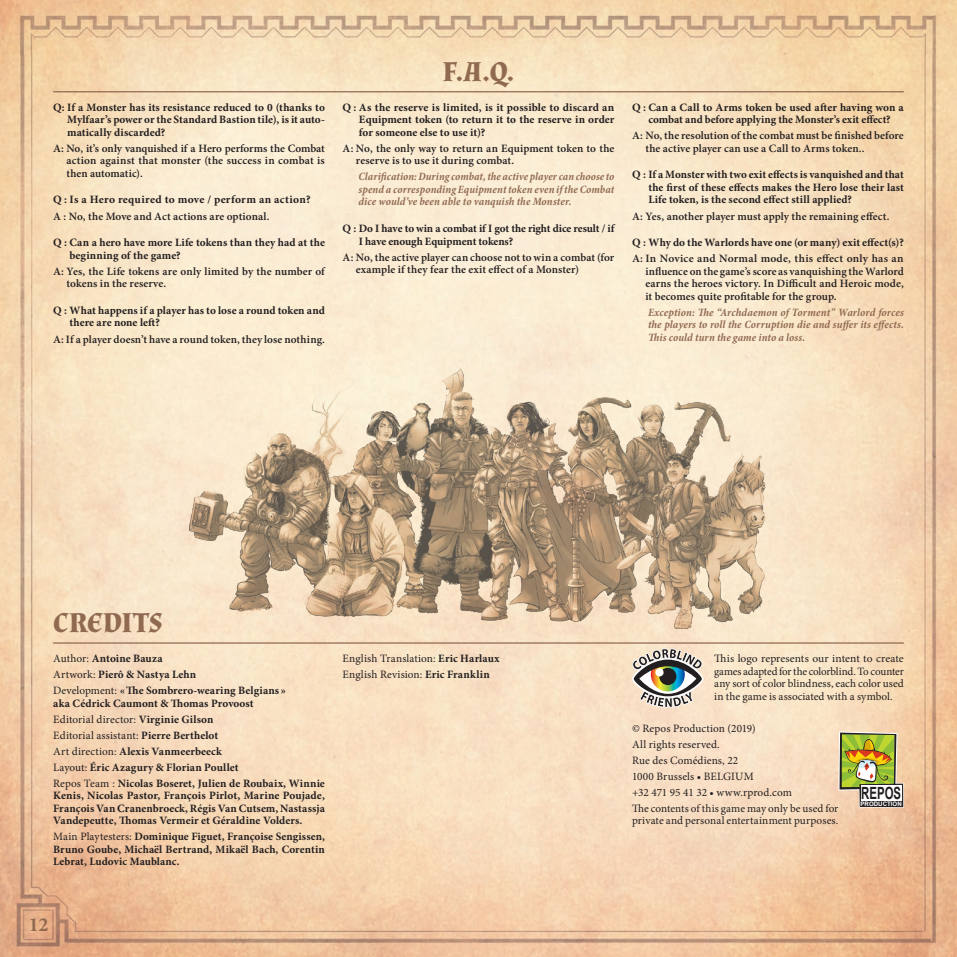
<style>
.page{position:relative;width:957px;height:957px;background:#fff}
.page>*{position:absolute;margin:0;border:0;box-sizing:border-box;transform-origin:0 0}
.t1{font:700 28.75px "Almendra";letter-spacing:.005em;color:#906951}
.t2{font:700 20px "Minion Pro";color:#906951}
.t3{font:700 16.88px "Arial";color:#231f20;scale:.68 1}
.t4{font:700 11.25px/12.5px "Minion Pro";letter-spacing:.005em;color:#231f20;text-align:justify}
.t5{font:600 11.25px/12.5px "Minion Pro";letter-spacing:.005em;color:#231f20}
.t6{font:11.25px/16px "Minion Pro";letter-spacing:.005em;color:#231f20}
.t7{font:italic 700 condensed 11.25px/12.5px "Minion Pro";letter-spacing:.01em;color:#906951;text-align:justify}
.t8{font:700 11.25px "Minion Pro";letter-spacing:.025em;color:#231f20}
.t9{font:700 6.25px "Arial";color:#fff}
.s1{font-weight:400}
.s2{font-weight:700}
</style>
<div class="page">
<img style="left:0;top:0;width:957px;height:957px">
<svg style="left:838px;top:731px;width:66px;height:76px;background:#aca85c"></svg>
<div style="left:861px;top:785px;width:40px;height:15px;background:#fff"></div>
<img style="left:189px;top:369px;width:579px;height:259px">
<svg style="left:631px;top:648px;width:72px;height:60px;background:#a6a397"></svg>
<hr style="left:53px;top:91px;width:851px;height:1px;background:#906951">
<hr style="left:53px;top:642px;width:851px;height:1px;background:#906951">
<p class="t4" style="left:67px;top:101px;width:259px;text-indent:-14px">Q: If a Monster has its resistance reduced to 0 (thanks to Mylfaar’s power or the Standard Bastion tile), is it auto&shy;matically discarded?</p>
<p class="t5" style="left:66px;top:142px;width:260px;text-align:justify;text-indent:-13px">A: No, it’s only vanquished if a Hero performs the Combat action against that monster (the success in combat is then automatic).</p>
<p class="t8" style="left:53px;top:192px;width:259px">Q : Is a Hero required to move / perform an action?</p>
<p class="t5" style="left:53px;top:210px;width:218px">A : No, the Move and Act actions are optional.</p>
<p class="t4" style="left:69px;top:236px;width:257px;text-indent:-16px">Q : Can a hero have more Life tokens than they had at the beginning of the game?</p>
<p class="t5" style="left:66px;top:265px;width:260px;text-indent:-13px">A: Yes, the Life tokens are only limited by the number of tokens in the reserve.</p>
<p class="t4" style="left:69px;top:304px;width:257px;text-indent:-16px">Q : What happens if a player has to lose a round token and there are none left?</p>
<p class="t5" style="left:53px;top:332px;width:273px">A: If a player doesn’t have a round token, they lose nothing.</p>
<h1 class="t1" style="left:442px;top:54px;width:73px">F.A.Q.</h1>
<p class="t4" style="left:359px;top:101px;width:257px;text-indent:-16px">Q : As the reserve is limited, is it possible to discard an Equipment token (to return it to the reserve in order for someone else to use it)?</p>
<p class="t5" style="left:356px;top:142px;width:260px;text-indent:-13px">A: No, the only way to return an Equipment token to the reserve is to use it during combat.</p>
<p class="t7" style="left:358px;top:170px;width:257px">Clarification: During combat, the active player can choose to spend a corresponding Equipment token even if the Combat dice would’ve been able to vanquish the Monster.</p>
<p class="t4" style="left:359px;top:222px;width:257px;text-indent:-16px">Q : Do I have to win a combat if I got the right dice result / if<br>I have enough Equipment tokens?</p>
<p class="t5" style="left:356px;top:251px;width:260px;text-indent:-13px">A: No, the active player can choose not to win a combat (for example if they fear the exit effect of a Monster)</p>
<p class="t4" style="left:632px;top:101px;width:273px;text-align:center">Q : Can a Call to Arms token be used after having won a combat and before applying the Monster’s exit effect?</p>
<p class="t5" style="left:645px;top:129px;width:260px;text-indent:-13px">A: No, the resolution of the combat must be finished before the active player can use a Call to Arms token..</p>
<p class="t4" style="left:648px;top:168px;width:257px;text-indent:-16px">Q : If a Monster with two exit effects is vanquished and that the first of these effects makes the Hero lose their last Life token, is the second effect still applied?</p>
<p class="t5" style="left:632px;top:210px;width:259px">A: Yes, another player must apply the remaining effect.</p>
<p class="t4" style="left:632px;top:236px;width:273px">Q : Why do the Warlords have one (or many) exit effect(s)?</p>
<p class="t5" style="left:645px;top:252px;width:260px;text-align:justify;text-indent:-13px">A: In Novice and Normal mode, this effect only has an influence on the game’s score as vanquishing the Warlord earns the heroes victory. In Difficult and Heroic mode, it becomes quite profitable for the group.</p>
<p class="t7" style="left:648px;top:306px;width:257px">Exception: The “Archdaemon of Torment” Warlord forces the players to roll the Corruption die and suffer its effects.<br>This could turn the game into a loss.</p>
<h1 class="t1" style="left:53px;top:606px;width:110px">CREDITS</h1>
<p class="t4" style="left:53px;top:650px;width:234px;line-height:16px;text-align:left"><span class="s1">Author:</span> Antoine Bauza<br><span class="s1">Artwork:</span> Pierô &amp; Nastya Lehn<br><span class="s1">Development:</span> «The Sombrero-wearing Belgians »</p>
<p class="t4" style="left:53px;top:695px;width:273px;line-height:16px;text-align:left">aka Cédrick Caumont &amp; Thomas Provoost<br><span class="s1">Editorial director:</span> Virginie Gilson<br><span class="s1">Editorial assistant:</span> Pierre Berthelot<br><span class="s1">Art direction:</span> Alexis Vanmeerbeeck<br><span class="s1">Layout:</span> Éric Azagury &amp; Florian Poullet<br><span class="s1">Repos Team :</span> Nicolas Boseret, Julien de Roubaix, Winnie</p>
<p class="t4" style="left:53px;top:789px;width:273px">Kenis, Nicolas Pastor, François Pirlot, Marine Poujade, François Van Cranenbroeck, Régis Van Cutsem, Nastassja Vandepeutte, Thomas Vermeir et Géraldine Volders.</p>
<p class="t4" style="left:53px;top:830px;width:273px"><span class="s1">Main Playtesters:</span> Dominique Figuet, Françoise Sengissen, Bruno Goube, Michaël Bertrand, Mikaël Bach, Corentin Lebrat, Ludovic Maublanc.</p>
<p class="t6" style="left:343px;top:650px;width:159px">English Translation: <span class="s2">Eric Harlaux<br></span>English Revision: <span class="s2">Eric Franklin</span></p>
<p class="t6" style="left:714px;top:652px;width:191px;line-height:12.5px;text-align:justify">This logo represents our intent to create games adapted for the colorblind. To counter any sort of color blindness, each color used in the game is associated with a symbol.</p>
<p class="t6" style="left:632px;top:720px;width:208px">© Repos Production (2019)<br>All rights reserved.<br>Rue des Comédiens, 22<br>1000 Brussels • BELGIUM<br>+32 471 95 41 32 • www.rprod.com<br>The contents of this game may only be used for</p>
<p class="t6" style="left:632px;top:813px;width:208px">private and personal entertainment purposes.</p>
<h3 class="t3" style="left:861px;top:782px;width:60px">REPOS</h3>
<p class="t9" style="left:860px;top:799px;width:43px">PRODUCTION</p>
<h2 class="t2" style="left:24px;top:911px;width:26px">1212</h2>
</div>
